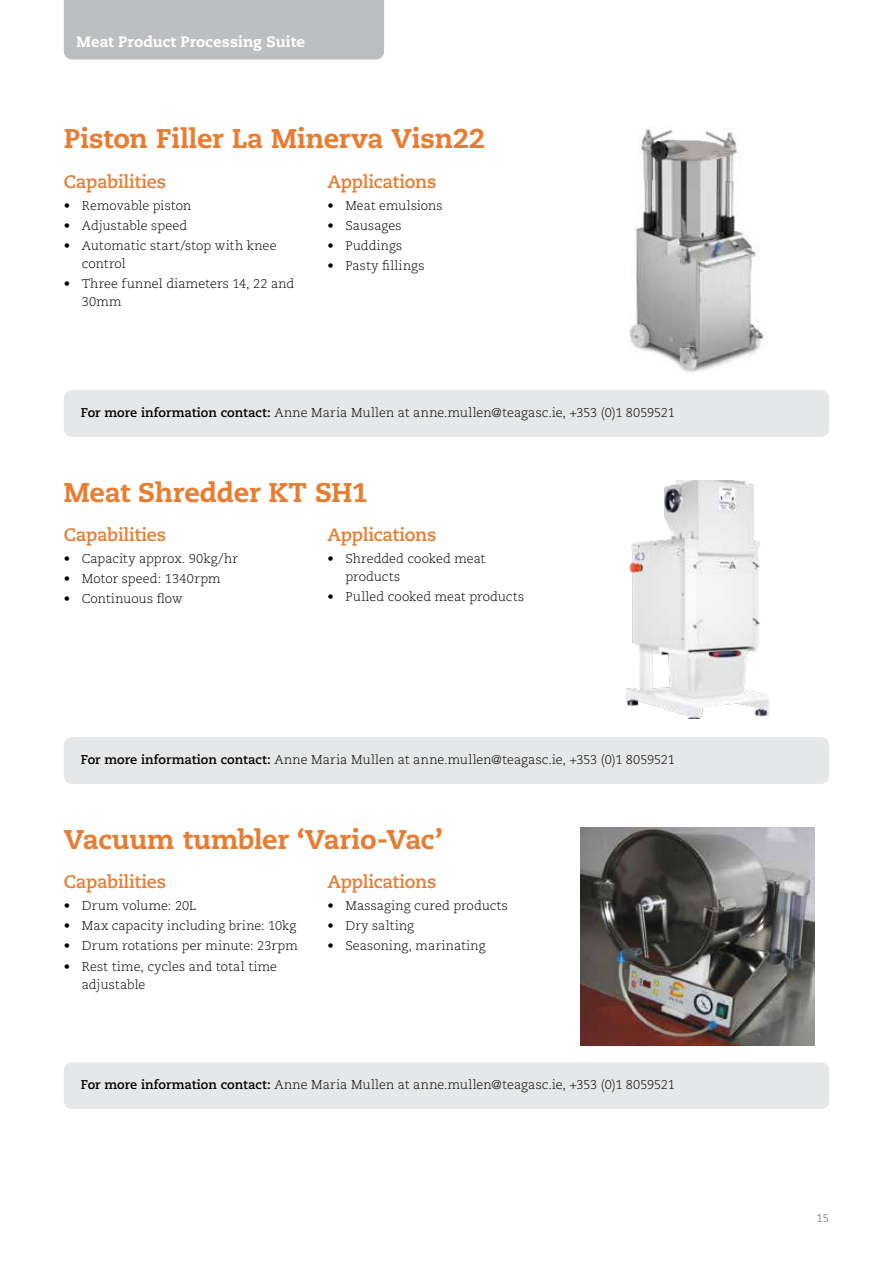
<style>
.page{position:relative;width:893px;height:1263px;background:#fff}
.page>*{position:absolute;margin:0;border:0;box-sizing:border-box;transform-origin:0 0}
.t1{font:800 27px "Caecilia LT Std";letter-spacing:-.01em;color:#e87c30}
.t2{font:700 18px "Caecilia LT Std";letter-spacing:-.015em;color:#e87c30}
.t3{font:800 15px "Caecilia LT Std";letter-spacing:.005em;color:#fff}
.t4{font:300 12.75px/18px "Caecilia LT Std";letter-spacing:.005em;color:#000}
.t5{font:300 12.75px "Caecilia LT Std";letter-spacing:.025em;color:#000}
.t6{font:300 11.25px "Caecilia LT Std";color:#58595b}
.s1{font-weight:700}
</style>
<div class="page">
<div style="left:64px;top:0;width:320px;height:60px;background:#bcbec0"></div>
<img style="left:629px;top:128px;width:136px;height:244px">
<div style="left:64px;top:390px;width:765px;height:47px;background:#e6e7e8;border-radius:9px"></div>
<img style="left:627px;top:481px;width:141px;height:237px">
<div style="left:64px;top:737px;width:765px;height:47px;background:#e6e7e8;border-radius:9px"></div>
<img style="left:580px;top:828px;width:234px;height:217px">
<div style="left:64px;top:1062px;width:765px;height:47px;background:#e6e7e8;border-radius:9px"></div>
<p class="t3" style="left:77px;top:32px;width:230px">Meat Product Processing Suite</p>
<h1 class="t1" style="left:64px;top:122px;width:423px">Piston Filler La Minerva Visn22</h1>
<h2 class="t2" style="left:64px;top:171px;width:104px">Capabilities</h2>
<p class="t4" style="left:64px;top:197px;width:129px">• Removable piston</p>
<p class="t4" style="left:64px;top:217px;width:125px">• Adjustable speed</p>
<p class="t4" style="left:82px;top:237px;width:196px;text-indent:-18px">• Automatic start/stop with knee control</p>
<p class="t4" style="left:82px;top:275px;width:214px;text-indent:-18px">• Three funnel diameters 14, 22 and<br>30mm</p>
<h2 class="t2" style="left:327px;top:171px;width:111px">Applications</h2>
<p class="t4" style="left:327px;top:197px;width:117px">• Meat emulsions</p>
<p class="t4" style="left:327px;top:217px;width:76px">• Sausages</p>
<p class="t5" style="left:327px;top:239px;width:77px">• Puddings</p>
<p class="t4" style="left:327px;top:257px;width:99px">• Pasty fillings</p>
<p class="t4" style="left:81px;top:404px;width:596px"><span class="s1">For more information contact:</span> Anne Maria Mullen at anne.mullen@teagasc.ie, +353 (0)1 8059521</p>
<h1 class="t1" style="left:64px;top:475px;width:306px">Meat Shredder KT SH1</h1>
<h2 class="t2" style="left:64px;top:524px;width:104px">Capabilities</h2>
<p class="t4" style="left:64px;top:550px;width:176px">• Capacity approx. 90kg/hr</p>
<p class="t4" style="left:64px;top:570px;width:158px">• Motor speed: 1340rpm</p>
<p class="t4" style="left:64px;top:590px;width:120px">• Continuous flow</p>
<h2 class="t2" style="left:327px;top:524px;width:111px">Applications</h2>
<p class="t4" style="left:345px;top:550px;width:142px;text-indent:-18px">• Shredded cooked meat products</p>
<p class="t4" style="left:327px;top:588px;width:198px">• Pulled cooked meat products</p>
<p class="t4" style="left:81px;top:751px;width:596px"><span class="s1">For more information contact:</span> Anne Maria Mullen at anne.mullen@teagasc.ie, +353 (0)1 8059521</p>
<h1 class="t1" style="left:64px;top:822px;width:380px">Vacuum tumbler ‘Vario-Vac’</h1>
<h2 class="t2" style="left:64px;top:871px;width:104px">Capabilities</h2>
<p class="t4" style="left:64px;top:897px;width:134px">• Drum volume: 20L</p>
<p class="t4" style="left:64px;top:917px;width:234px">• Max capacity including brine: 10kg</p>
<p class="t4" style="left:64px;top:937px;width:236px">• Drum rotations per minute: 23rpm</p>
<p class="t4" style="left:82px;top:957px;width:197px;text-indent:-18px">• Rest time, cycles and total time adjustable</p>
<h2 class="t2" style="left:327px;top:871px;width:111px">Applications</h2>
<p class="t4" style="left:327px;top:897px;width:182px">• Massaging cured products</p>
<p class="t4" style="left:327px;top:917px;width:88px">• Dry salting</p>
<p class="t4" style="left:327px;top:937px;width:160px">• Seasoning, marinating</p>
<p class="t4" style="left:81px;top:1076px;width:596px"><span class="s1">For more information contact:</span> Anne Maria Mullen at anne.mullen@teagasc.ie, +353 (0)1 8059521</p>
<p class="t6" style="left:817px;top:1211px;width:14px">15</p>
</div>
